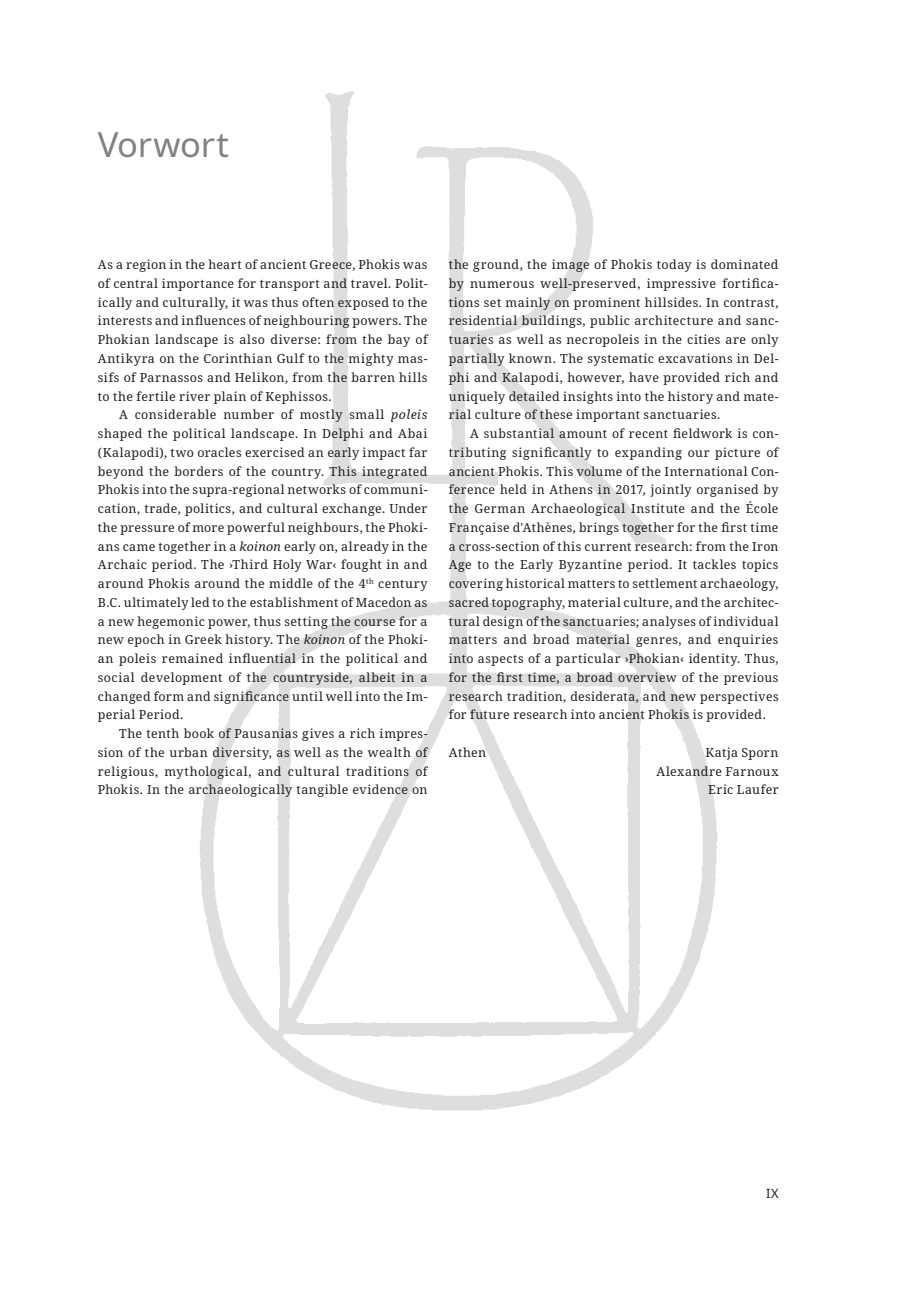
<style>
.page{position:relative;width:919px;height:1289px;background:#fff}
.page>*{position:absolute;margin:0;border:0;box-sizing:border-box;transform-origin:0 0}
.t1{font:34.5px "Noto Sans";letter-spacing:-.01em;color:#808285}
.t2{font:12.75px "Noto Sans";color:#231f20}
.t3{font:12.45px/18.8px "Noto Serif";letter-spacing:.03em;color:#231f20;text-align:justify}
.s1{font-style:italic}
</style>
<div class="page">
<img style="left:200px;top:91px;width:518px;height:1020px">
<h1 class="t1" style="left:98px;top:120px;width:132px">Vorwort</h1>
<p class="t3" style="left:98px;top:256px;width:331px">As a region in the heart of ancient Greece, Phokis was of central importance for transport and travel. Polit&shy;ically and culturally, it was thus often exposed to the interests and influences of neighbouring powers. The Phokian landscape is also diverse: from the bay of Antikyra on the Corinthian Gulf to the mighty mas&shy;sifs of Parnassos and Helikon, from the barren hills to the fertile river plain of Kephissos.</p>
<p class="t3" style="left:98px;top:406px;width:331px;text-indent:21px">A considerable number of mostly small <span class="s1">poleis </span>shaped the political landscape. In Delphi and Abai (Kalapodi), two oracles exercised an early impact far beyond the borders of the country. This integrated Phokis into the supra-regional networks of communi&shy;cation, trade, politics, and cultural exchange. Under the pressure of more powerful neighbours, the Phoki&shy;ans came together in a <span class="s1">koinon</span> early on, already in the Archaic period. The ›Third Holy War‹ fought in and around Phokis around the middle of the 4<sup>th</sup> century B.C. ultimately led to the establishment of Macedon as a new hegemonic power, thus setting the course for a new epoch in Greek history. The <span class="s1">koinon</span> of the Phoki&shy;an poleis remained influential in the political and social development of the countryside, albeit in a changed form and significance until well into the Im&shy;perial Period.</p>
<p class="t3" style="left:98px;top:724px;width:331px;text-indent:21px">The tenth book of Pausanias gives a rich impres&shy;sion of the urban diversity, as well as the wealth of religious, mythological, and cultural traditions of Phokis. In the archaeologically tangible evidence on</p>
<p class="t3" style="left:449px;top:256px;width:331px">the ground, the image of Phokis today is dominated by numerous well-preserved, impressive fortifica&shy;tions set mainly on prominent hillsides. In contrast, residential buildings, public architecture and sanc&shy;tuaries as well as necropoleis in the cities are only partially known. The systematic excavations in Del&shy;phi and Kalapodi, however, have provided rich and uniquely detailed insights into the history and mate&shy;rial culture of these important sanctuaries.</p>
<p class="t3" style="left:449px;top:424px;width:331px;text-indent:21px">A substantial amount of recent fieldwork is con&shy;tributing significantly to expanding our picture of ancient Phokis. This volume of the International Con&shy;ference held in Athens in 2017, jointly organised by the German Archaeological Institute and the École Française d'Athènes, brings together for the first time a cross-section of this current research: from the Iron Age to the Early Byzantine period. It tackles topics covering historical matters to settlement archaeology, sacred topography, material culture, and the architec&shy;tural design of the sanctuaries; analyses of individual matters and broad material genres, and enquiries into aspects of a particular ›Phokian‹ identity. Thus, for the first time, a broad overview of the previous research tradition, desiderata, and new perspectives for future research into ancient Phokis is provided.</p>
<p class="t3" style="left:449px;top:743px;width:39px">Athen</p>
<p class="t3" style="left:656px;top:743px;width:124px;text-align:right">Katja Sporn<br>Alexandre Farnoux<br>Eric Laufer</p>
<p class="t2" style="left:766px;top:1184px;width:14px">IX</p>
</div>
